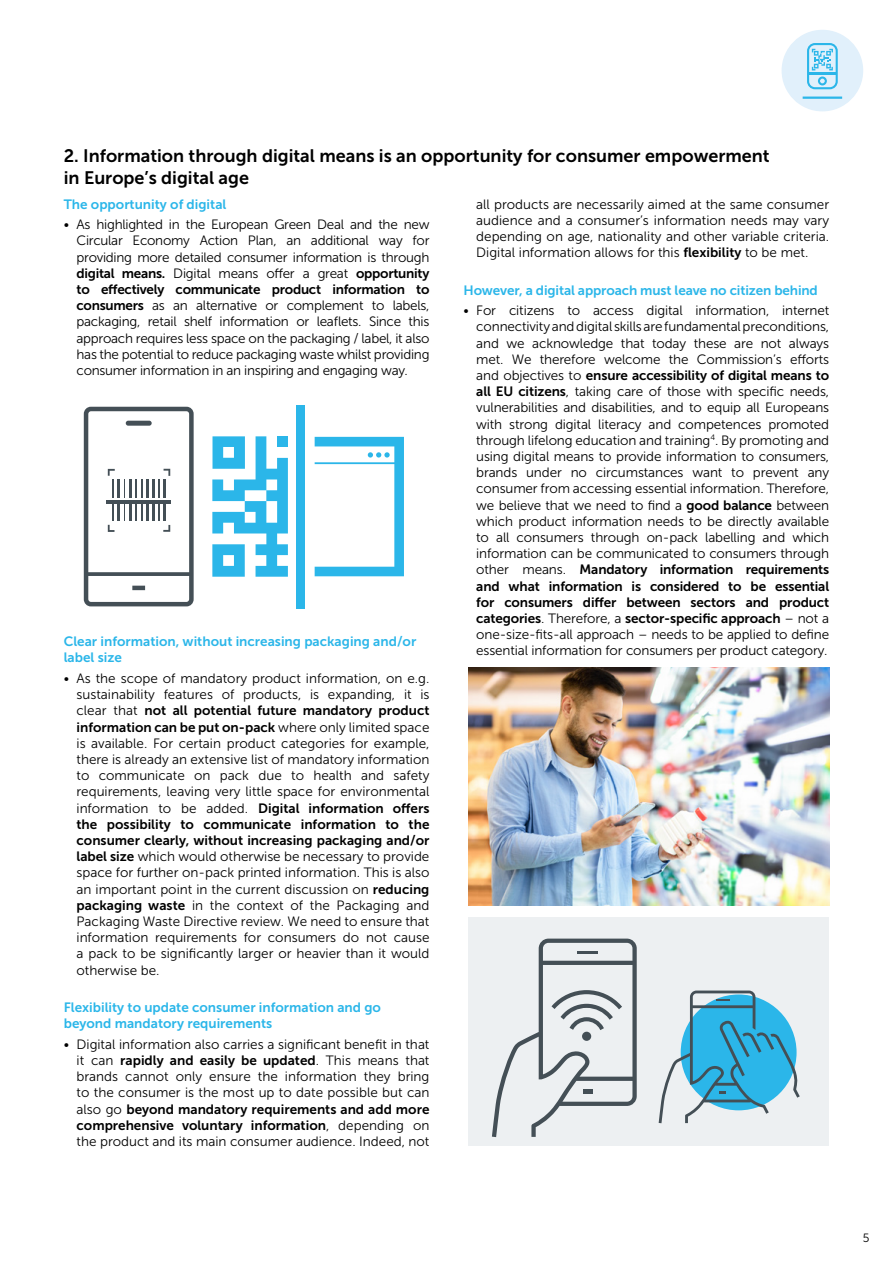
<style>
.page{position:relative;width:893px;height:1263px;background:#fff}
.page>*{position:absolute;margin:0;border:0;box-sizing:border-box;transform-origin:0 0}
.t1{font:18px/21.6px "Museo Sans 700";color:#000}
.t2{font:13.5px/16.2px "Museo Sans 300";color:#000;text-align:justify}
.t3{font:13.5px/16.2px "Museo Sans 700";color:#000}
.t4{font:13.5px/16.2px "Museo Sans 700";color:#2bb6e9}
.t5{font:13.5px/16.2px "Museo Sans 700";letter-spacing:-.02em;color:#000}
.t6{font:12px "Museo Sans 300";color:#000}
.s1{font-family:"Museo Sans 300"}
.s2{font-family:"Museo Sans 700"}
</style>
<div class="page">
<div style="left:468px;top:917px;width:361px;height:228px;background:#edf0f2"></div>
<img style="left:468px;top:668px;width:361px;height:238px">
<div style="left:782px;top:30px;width:81px;height:81px;background:#e1f0fb;border-radius:50%"></div>
<svg style="left:807px;top:43px;width:31px;height:46px"></svg>
<hr style="left:803px;top:97px;width:39px;height:2px;background:#2bb6e9">
<svg style="left:212px;top:436px;width:76px;height:141px"></svg>
<div style="left:297px;top:405px;width:8px;height:203px;background:#2bb6e9"></div>
<svg style="left:315px;top:437px;width:89px;height:139px"></svg>
<hr style="left:117px;top:480px;width:3px;height:18px;background:#444f56">
<hr style="left:117px;top:500px;width:3px;height:21px;background:#444f56">
<svg style="left:124px;top:480px;width:19px;height:41px"></svg>
<hr style="left:141px;top:500px;width:2px;height:21px;background:#444f56">
<hr style="left:146px;top:480px;width:3px;height:18px;background:#444f56">
<hr style="left:146px;top:500px;width:3px;height:21px;background:#444f56">
<hr style="left:152px;top:500px;width:2px;height:21px;background:#444f56">
<hr style="left:158px;top:500px;width:2px;height:21px;background:#444f56">
<hr style="left:164px;top:500px;width:2px;height:21px;background:#444f56">
<div style="left:84px;top:407px;width:110px;height:199px;border:4px solid #444f56;border-radius:5px"></div>
<div style="left:126px;top:421px;width:26px;height:5px;background:#444f56;border-radius:2px"></div>
<hr style="left:106px;top:500px;width:65px;height:4px;background:#444f56">
<svg style="left:152px;top:469px;width:18px;height:29px"></svg>
<svg style="left:108px;top:469px;width:7px;height:63px"></svg>
<svg style="left:163px;top:525px;width:7px;height:7px"></svg>
<svg style="left:659px;top:990px;width:141px;height:133px"></svg>
<svg style="left:492px;top:938px;width:145px;height:199px"></svg>
<div style="left:582px;top:1032px;width:9px;height:9px;background:#444f56;border-radius:50%"></div>
<svg style="left:87px;top:572px;width:103px;height:4px"></svg>
<hr style="left:132px;top:586px;width:13px;height:4px;background:#444f56">
<h1 class="t1" style="left:64px;top:145px;width:707px">2. Information through digital means is an opportunity for consumer empowerment in Europe’s digital age</h1>
<p class="t4" style="left:64px;top:196px;width:164px">The opportunity of digital</p>
<p class="t2" style="left:77px;top:216px;width:354px;text-indent:-13px">• As highlighted in the European Green Deal and the new Circular Economy Action Plan, an additional way for providing more detailed consumer information is through</p>
<p class="t5" style="left:77px;top:265px;width:354px">digital means. <span class="s1">Digital means offer a great</span> opportunity to effectively communicate product information to</p>
<p class="t2" style="left:77px;top:297px;width:354px"><span class="s2">consumers</span> as an alternative or complement to labels, packaging, retail shelf information or leaflets. Since this approach requires less space on the packaging / label, it also has the potential to reduce packaging waste whilst providing consumer information in an inspiring and engaging way.</p>
<p class="t2" style="left:476px;top:196px;width:354px">all products are necessarily aimed at the same consumer audience and a consumer’s information needs may vary depending on age, nationality and other variable criteria.<br>Digital information allows for this <span class="s2">flexibility</span> to be met.</p>
<p class="t4" style="left:463px;top:282px;width:356px">However, a digital approach must leave no citizen behind</p>
<p class="t2" style="left:476px;top:303px;width:354px;text-indent:-13px">• For citizens to access digital information, internet connectivity and digital skills are fundamental preconditions, and we acknowledge that today these are not always met. We therefore welcome the Commission’s efforts</p>
<p class="t3" style="left:476px;top:367px;width:354px"><span class="s1">and objectives to</span> ensure accessibility of digital means to</p>
<p class="t2" style="left:476px;top:384px;width:354px"><span class="s2">all EU citizens</span>, taking care of those with specific needs, vulnerabilities and disabilities, and to equip all Europeans with strong digital literacy and competences promoted through lifelong education and training<sup>4</sup>. By promoting and using digital means to provide information to consumers, brands under no circumstances want to prevent any consumer from accessing essential information. Therefore, we believe that we need to find a <span class="s2">good balance</span> between which product information needs to be directly available to all consumers through on-pack labelling and which information can be communicated to consumers through</p>
<p class="t3" style="left:476px;top:562px;width:354px;text-align:justify"><span class="s1">other means.</span> Mandatory information requirements and what information is considered to be essential for consumers differ between sectors and product categories<span class="s1">. Therefore, a</span> sector-specific approach <span class="s1">– not a</span></p>
<p class="t2" style="left:476px;top:626px;width:354px">one-size-fits-all approach – needs to be applied to define essential information for consumers per product category.</p>
<p class="t4" style="left:64px;top:633px;width:354px">Clear information, without increasing packaging and/or label size</p>
<p class="t2" style="left:64px;top:670px;width:367px;text-align:right">• As the scope of mandatory product information, on e.g. sustainability features of products, is expanding, it is</p>
<p class="t3" style="left:77px;top:702px;width:354px"><span class="s1">clear that</span> not all potential future mandatory product information can be put on-pack <span class="s1">where only limited space</span></p>
<p class="t2" style="left:77px;top:735px;width:354px">is available. For certain product categories for example, there is already an extensive list of mandatory information to communicate on pack due to health and safety requirements, leaving very little space for environmental</p>
<p class="t3" style="left:77px;top:800px;width:354px;text-align:justify"><span class="s1">information to be added.</span> Digital information offers the possibility to communicate information to the consumer clearly, without increasing packaging and/or</p>
<p class="t2" style="left:77px;top:848px;width:354px"><span class="s2">label size</span> which would otherwise be necessary to provide space for further on-pack printed information. This is also an important point in the current discussion on <span class="s2">reducing packaging waste</span> in the context of the Packaging and Packaging Waste Directive review. We need to ensure that information requirements for consumers do not cause a pack to be significantly larger or heavier than it would otherwise be.</p>
<p class="t4" style="left:64px;top:999px;width:319px">Flexibility to update consumer information and go beyond mandatory requirements</p>
<p class="t2" style="left:64px;top:1036px;width:367px">• Digital information also carries a significant benefit in that</p>
<p class="t3" style="left:77px;top:1052px;width:354px"><span class="s1">it can</span> rapidly and easily be updated<span class="s1">. This means that</span></p>
<p class="t2" style="left:77px;top:1068px;width:354px">brands cannot only ensure the information they bring to the consumer is the most up to date possible but can</p>
<p class="t3" style="left:77px;top:1101px;width:354px"><span class="s1">also go</span> beyond mandatory requirements and add more comprehensive voluntary information<span class="s1">, depending on</span></p>
<p class="t2" style="left:77px;top:1133px;width:354px">the product and its main consumer audience. Indeed, not</p>
<p class="t6" style="left:863px;top:1231px;width:8px">5</p>
</div>
